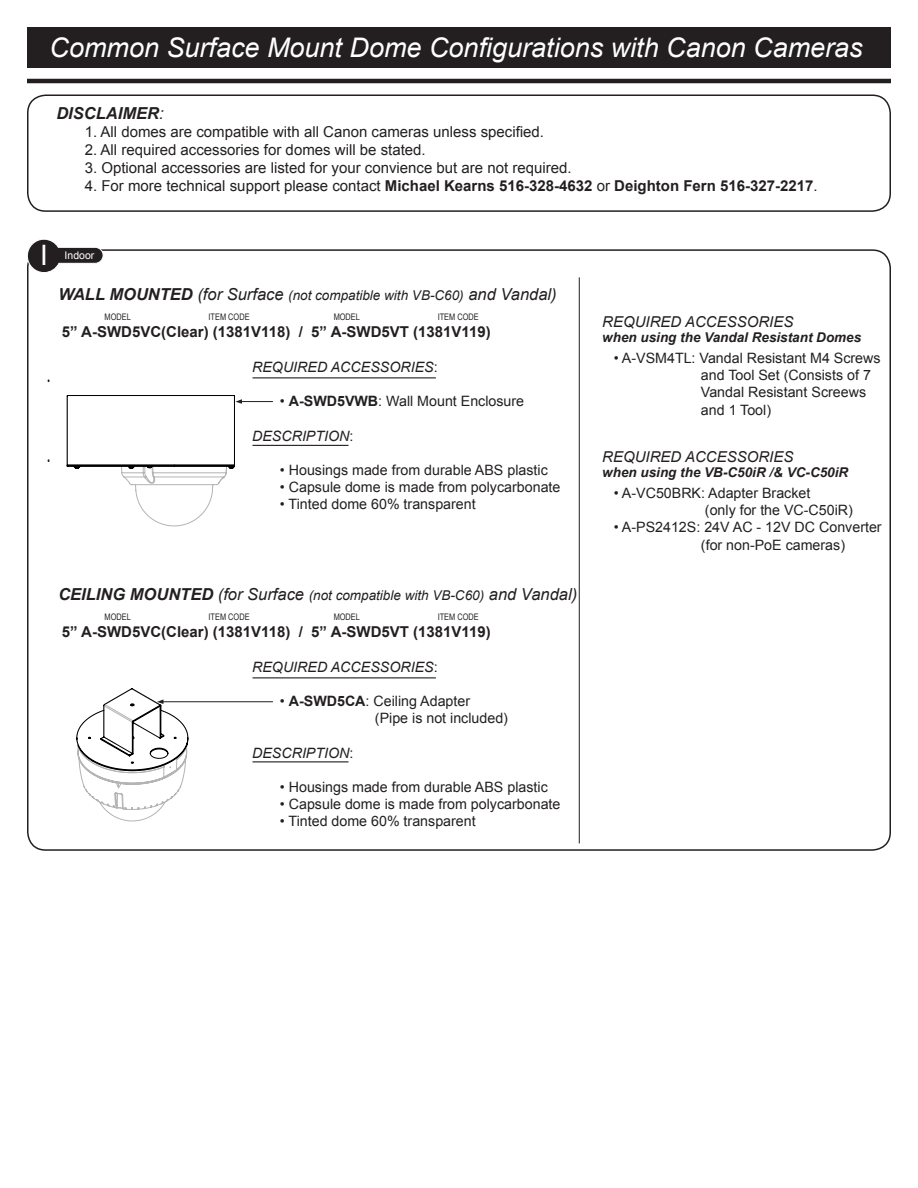
<style>
.page{position:relative;width:918px;height:1188px;background:#fff}
.page>*{position:absolute;margin:0;border:0;box-sizing:border-box;transform-origin:0 0}
.t1{font:30px "Myriad Pro";color:#fff}
.t2{font:italic 27px "Arial";color:#fff}
.t3{font:italic 700 16.5px "Arial";color:#231f20}
.t4{font:700 15px "Arial";color:#231f20}
.t5{font:15px "Arial";color:#231f20}
.t6{font:italic 15px "Arial";color:#231f20}
.t7{font:14.25px "Arial";color:#231f20}
.t8{font:italic 14.25px "Arial";color:#231f20}
.t9{font:italic 13.5px "Arial";color:#231f20}
.t10{font:italic 700 13.5px "Arial";color:#231f20}
.t11{font:10.5px "Arial";color:#fff}
.t12{font:9px "Arial Narrow";color:#231f20}
.s1{font-weight:400}
.s2{font-weight:700;font-size:16.5px}
.s3{font-size:16.5px}
.s4{font-style:normal}
.s5{font-weight:700}
</style>
<div class="page">
<div style="left:27px;top:27px;width:864px;height:41px;background:#231f20"></div>
<hr style="left:27px;top:79px;width:864px;height:4px;background:#231f20">
<div style="left:27px;top:94px;width:864px;height:118px;border:2px solid #231f20;border-radius:18px"></div>
<hr style="left:252px;top:445px;width:96px;height:1px;background:#231f20">
<hr style="left:241px;top:401px;width:32px;height:1px;background:#231f20">
<hr style="left:252px;top:377px;width:184px;height:1px;background:#231f20">
<hr style="left:252px;top:761px;width:96px;height:1px;background:#231f20">
<hr style="left:163px;top:701px;width:110px;height:1px;background:#231f20">
<hr style="left:252px;top:677px;width:184px;height:1px;background:#231f20">
<svg style="left:76px;top:688px;width:113px;height:134px"></svg>
<svg style="left:66px;top:395px;width:176px;height:132px"></svg>
<svg style="left:27px;top:239px;width:77px;height:34px"></svg>
<hr style="left:579px;top:277px;width:1px;height:566px;background:#231f20">
<p class="t2" style="left:50px;top:30px;width:815px">Common Surface Mount Dome Configurations with Canon Cameras</p>
<p class="t3" style="left:56px;top:103px;width:109px">DISCLAIMER<span class="s1">:</span></p>
<p class="t5" style="left:85px;top:122px;width:461px">1. All domes are compatible with all Canon cameras unless specified.</p>
<p class="t5" style="left:85px;top:140px;width:342px">2. All required accessories for domes will be stated.</p>
<p class="t5" style="left:85px;top:158px;width:488px">3. Optional accessories are listed for your convience but are not required.</p>
<p class="t4" style="left:85px;top:176px;width:734px"><span class="s1">4. For more technical support please contact</span> Michael Kearns 516-328-4632 <span class="s1">or</span> Deighton Fern 516-327-2217<span class="s1">.</span></p>
<p class="t1" style="left:40px;top:237px;width:9px">I</p>
<p class="t11" style="left:65px;top:249px;width:31px">Indoor</p>
<p class="t9" style="left:58px;top:287px;width:500px"><span class="s2">WALL MOUNTED</span> <span class="s3">(for Surface</span> (not compatible with VB-C60) <span class="s3">and Vandal)</span></p>
<p class="t4" style="left:62px;top:322px;width:431px">5” A-SWD5VC(Clear) (1381V118) / 5” A-SWD5VT (1381V119)</p>
<p class="t8" style="left:252px;top:358px;width:187px">REQUIRED ACCESSORIES<span class="s4">:</span></p>
<p class="t7" style="left:280px;top:392px;width:246px">• <span class="s5">A-SWD5VWB</span>: Wall Mount Enclosure</p>
<p class="t8" style="left:252px;top:426px;width:103px">DESCRIPTION<span class="s4">:</span></p>
<p class="t7" style="left:280px;top:460px;width:269px">• Housings made from durable ABS plastic</p>
<p class="t7" style="left:280px;top:477px;width:282px">• Capsule dome is made from polycarbonate</p>
<p class="t7" style="left:280px;top:495px;width:197px">• Tinted dome 60% transparent</p>
<p class="t12" style="left:105px;top:310px;width:28px">MODEL</p>
<p class="t12" style="left:209px;top:310px;width:43px">ITEM CODE</p>
<p class="t12" style="left:334px;top:310px;width:28px">MODEL</p>
<p class="t12" style="left:438px;top:310px;width:43px">ITEM CODE</p>
<p class="t9" style="left:58px;top:587px;width:520px"><span class="s2">CEILING MOUNTED</span> <span class="s3">(for Surface</span> (not compatible with VB-C60) <span class="s3">and Vandal)</span></p>
<p class="t4" style="left:62px;top:622px;width:431px">5” A-SWD5VC(Clear) (1381V118) / 5” A-SWD5VT (1381V119)</p>
<p class="t8" style="left:252px;top:658px;width:187px">REQUIRED ACCESSORIES<span class="s4">:</span></p>
<p class="t7" style="left:280px;top:692px;width:192px">• <span class="s5">A-SWD5CA</span>: Ceiling Adapter</p>
<p class="t7" style="left:375px;top:709px;width:135px">(Pipe is not included)</p>
<p class="t8" style="left:252px;top:743px;width:103px">DESCRIPTION<span class="s4">:</span></p>
<p class="t7" style="left:280px;top:777px;width:269px">• Housings made from durable ABS plastic</p>
<p class="t7" style="left:280px;top:795px;width:282px">• Capsule dome is made from polycarbonate</p>
<p class="t7" style="left:280px;top:812px;width:197px">• Tinted dome 60% transparent</p>
<p class="t12" style="left:105px;top:610px;width:28px">MODEL</p>
<p class="t12" style="left:209px;top:610px;width:43px">ITEM CODE</p>
<p class="t12" style="left:334px;top:610px;width:28px">MODEL</p>
<p class="t12" style="left:438px;top:610px;width:43px">ITEM CODE</p>
<p class="t6" style="left:602px;top:312px;width:193px">REQUIRED ACCESSORIES</p>
<p class="t10" style="left:602px;top:328px;width:261px">when using the Vandal Resistant Domes</p>
<p class="t7" style="left:614px;top:349px;width:268px">• A-VSM4TL: Vandal Resistant M4 Screws</p>
<p class="t7" style="left:701px;top:366px;width:171px">and Tool Set (Consists of 7</p>
<p class="t7" style="left:701px;top:383px;width:167px">Vandal Resistant Screews</p>
<p class="t7" style="left:701px;top:400px;width:72px">and 1 Tool)</p>
<p class="t6" style="left:602px;top:447px;width:193px">REQUIRED ACCESSORIES</p>
<p class="t10" style="left:602px;top:463px;width:248px">when using the VB-C50iR /&amp; VC-C50iR</p>
<p class="t7" style="left:614px;top:484px;width:198px">• A-VC50BRK: Adapter Bracket</p>
<p class="t7" style="left:705px;top:501px;width:150px">(only for the VC-C50iR)</p>
<p class="t7" style="left:614px;top:518px;width:269px">• A-PS2412S: 24V AC - 12V DC Converter</p>
<p class="t7" style="left:701px;top:535px;width:146px">(for non-PoE cameras)</p>
</div>
